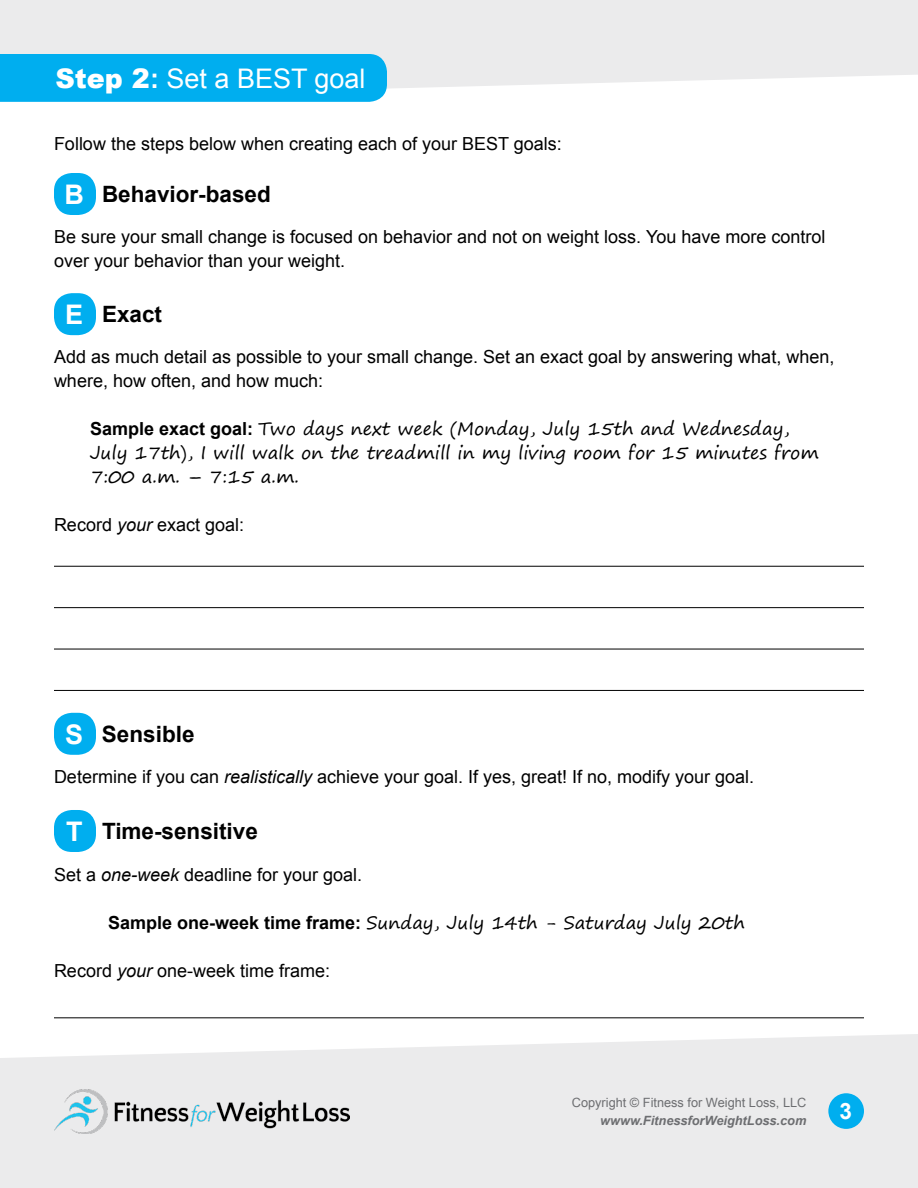
<style>
.page{position:relative;width:918px;height:1188px;background:#fff}
.page>*{position:absolute;margin:0;border:0;box-sizing:border-box;transform-origin:0 0}
.t1{font:27px "Arial";color:#fff}
.t2{font:700 27px "Arial";color:#fff}
.t3{font:700 22.5px "Arial";color:#000}
.t4{font:700 22.5px "Arial";color:#fff}
.t5{font:18px/24px "Arial";color:#000}
.t6{font:18px/24px "Segoe Print";color:#000}
.t7{font:12.75px "Arial";color:#6d6e71}
.t8{font:italic 700 12.75px "Arial";color:#6d6e71}
.s1{font-weight:900}
.s2{font-weight:700}
.s3{font-size:27px;color:#fff}
.s4{font-family:"Arial";font-weight:700}
.s5{font-style:italic}
</style>
<div class="page">
<div style="left:0;top:0;width:918px;height:89px;background:#ebebec"></div>
<svg style="left:0;top:1034px;width:918px;height:154px;background:#ececed"></svg>
<img style="left:54px;top:1090px;width:295px;height:44px">
<div style="left:828px;top:1093px;width:36px;height:36px;background:#00aeef;border-radius:50%"></div>
<div style="left:0;top:54px;width:387px;height:48px;background:#00aeef"></div>
<hr style="left:54px;top:566px;width:810px;height:1px;background:#000">
<hr style="left:54px;top:607px;width:810px;height:1px;background:#000">
<hr style="left:54px;top:649px;width:810px;height:1px;background:#000">
<hr style="left:54px;top:690px;width:810px;height:1px;background:#000">
<div style="left:54px;top:173px;width:42px;height:42px;background:#00aeef;border-radius:18px"></div>
<div style="left:54px;top:293px;width:42px;height:42px;background:#00aeef;border-radius:18px"></div>
<div style="left:54px;top:713px;width:42px;height:42px;background:#00aeef;border-radius:18px"></div>
<div style="left:54px;top:810px;width:42px;height:42px;background:#00aeef;border-radius:18px"></div>
<hr style="left:54px;top:1017px;width:810px;height:1px;background:#000">
<h1 class="t1" style="left:56px;top:60px;width:312px"><span class="s1">Step 2</span><span class="s2">:</span> Set a BEST goal</h1>
<p class="t5" style="left:54px;top:131px;width:509px">Follow the steps below when creating each of your BEST goals:</p>
<p class="t3" style="left:65px;top:178px;width:208px"><span class="s3">B</span> Behavior-based</p>
<p class="t5" style="left:54px;top:225px;width:773px">Be sure your small change is focused on behavior and not on weight loss. You have more control over your behavior than your weight.</p>
<p class="t3" style="left:65px;top:299px;width:98px"><span class="s3">E</span> Exact</p>
<p class="t5" style="left:54px;top:345px;width:782px">Add as much detail as possible to your small change. Set an exact goal by answering what, when, where, how often, and how much:</p>
<p class="t6" style="left:90px;top:416px;width:730px"><span class="s4">Sample exact goal:</span> Two days next week (Monday, July 15th and Wednesday,<br>July 17th), I will walk on the treadmill in my living room for 15 minutes from<br>7:00 a.m. – 7:15 a.m.</p>
<p class="t5" style="left:54px;top:513px;width:192px">Record <span class="s5">your</span> exact goal:</p>
<h1 class="t2" style="left:65px;top:715px;width:20px">S</h1>
<p class="t3" style="left:102px;top:718px;width:94px">Sensible</p>
<p class="t5" style="left:54px;top:765px;width:702px">Determine if you can <span class="s5">realistically</span> achieve your goal. If yes, great! If no, modify your goal.</p>
<p class="t3" style="left:66px;top:815px;width:193px"><span class="s3">T</span> Time-sensitive</p>
<p class="t5" style="left:54px;top:862px;width:310px">Set a <span class="s5">one-week</span> deadline for your goal.</p>
<p class="t6" style="left:108px;top:910px;width:638px"><span class="s4">Sample one-week time frame:</span> Sunday, July 14th - Saturday July 20th</p>
<p class="t5" style="left:54px;top:958px;width:278px">Record <span class="s5">your</span> one-week time frame:</p>
<p class="t7" style="left:572px;top:1094px;width:236px">Copyright © Fitness for Weight Loss, LLC</p>
<p class="t8" style="left:600px;top:1112px;width:208px">wwww.FitnessforWeightLoss.com</p>
<p class="t4" style="left:839px;top:1096px;width:14px">3</p>
</div>
